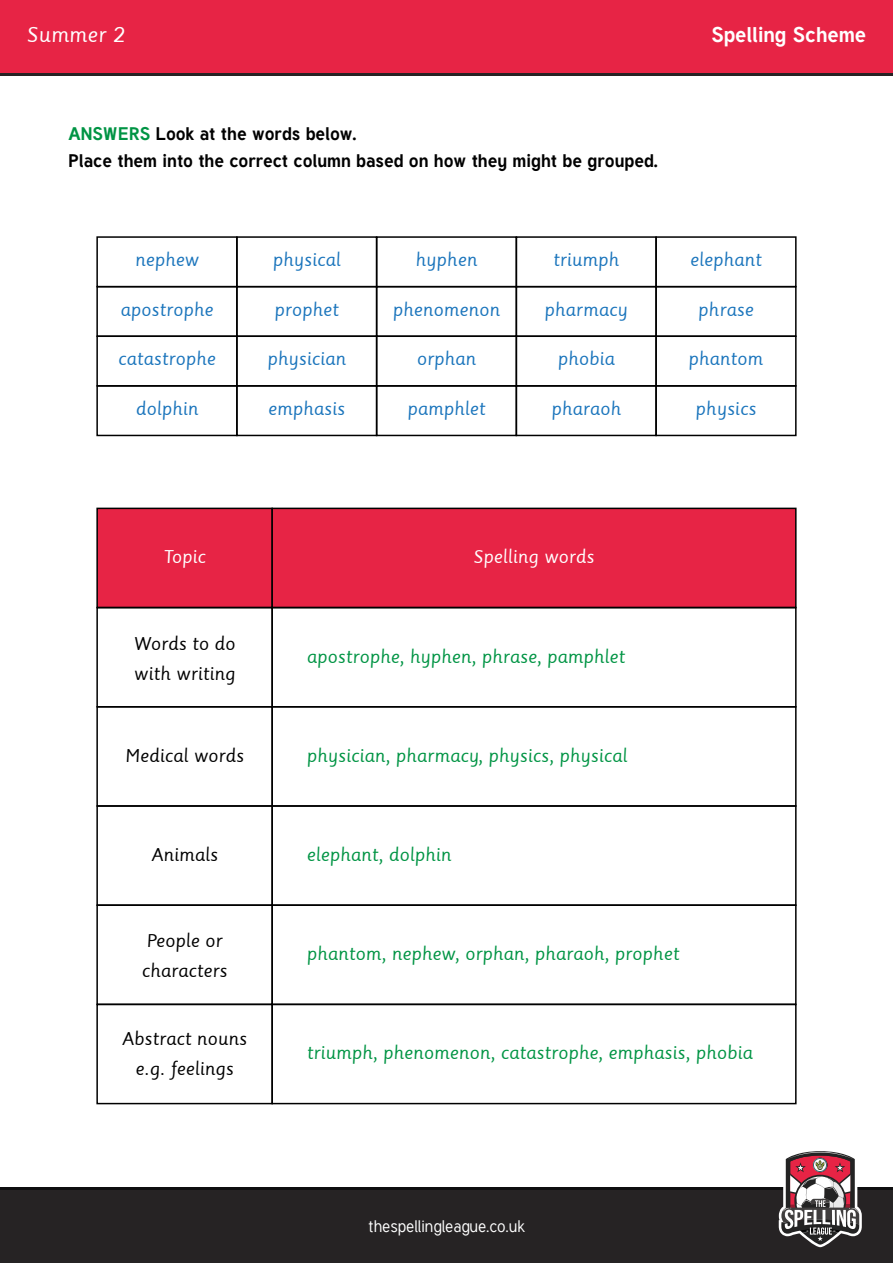
<style>
.page{position:relative;width:893px;height:1263px;background:#fff}
.page>*{position:absolute;margin:0;border:0;box-sizing:border-box;transform-origin:0 0}
.t1{font:700 21px "Tuffy";color:#fff}
.t2{font:21px "Sassoon Primary";color:#fff}
.t3{font:18px "Sassoon Primary";color:#009444}
.t4{font:18px "Sassoon Primary";color:#1b75bc}
.t5{font:700 18px/27px "Tuffy";color:#000}
.t6{font:18px/30px "Sassoon Primary";color:#000}
.t7{font:18px "Sassoon Primary";color:#fff}
.t8{font:16.5px "Tuffy";color:#fff}
.s1{color:#009444}
</style>
<div class="page">
<svg style="left:0;top:72px;width:893px;height:4px;background:#56232c"></svg>
<div style="left:0;top:0;width:893px;height:72px;background:#e72445"></div>
<div style="left:0;top:1187px;width:893px;height:75px;background:#0f0f10"></div>
<div style="left:0;top:1190px;width:893px;height:73px;background:#262324"></div>
<svg style="left:779px;top:1151px;width:83px;height:96px"></svg>
<div style="left:96px;top:236px;width:142px;height:51px;border:2px solid #000"></div>
<div style="left:96px;top:286px;width:142px;height:51px;border:2px solid #000"></div>
<div style="left:236px;top:236px;width:141px;height:51px;border:2px solid #000"></div>
<div style="left:236px;top:286px;width:141px;height:51px;border:2px solid #000"></div>
<div style="left:376px;top:236px;width:141px;height:51px;border:2px solid #000"></div>
<div style="left:376px;top:286px;width:141px;height:51px;border:2px solid #000"></div>
<div style="left:516px;top:236px;width:141px;height:51px;border:2px solid #000"></div>
<div style="left:516px;top:286px;width:141px;height:51px;border:2px solid #000"></div>
<div style="left:655px;top:236px;width:142px;height:51px;border:2px solid #000"></div>
<div style="left:655px;top:286px;width:142px;height:51px;border:2px solid #000"></div>
<div style="left:96px;top:335px;width:142px;height:52px;border:2px solid #000"></div>
<div style="left:96px;top:385px;width:142px;height:51px;border:2px solid #000"></div>
<div style="left:236px;top:335px;width:141px;height:52px;border:2px solid #000"></div>
<div style="left:236px;top:385px;width:141px;height:51px;border:2px solid #000"></div>
<div style="left:376px;top:335px;width:141px;height:52px;border:2px solid #000"></div>
<div style="left:376px;top:385px;width:141px;height:51px;border:2px solid #000"></div>
<div style="left:516px;top:335px;width:141px;height:52px;border:2px solid #000"></div>
<div style="left:516px;top:385px;width:141px;height:51px;border:2px solid #000"></div>
<div style="left:655px;top:335px;width:142px;height:52px;border:2px solid #000"></div>
<div style="left:655px;top:385px;width:142px;height:51px;border:2px solid #000"></div>
<div style="left:96px;top:508px;width:177px;height:100px;background:#e72445;border:2px solid #000"></div>
<div style="left:271px;top:508px;width:526px;height:100px;background:#e72445;border:2px solid #000"></div>
<div style="left:96px;top:607px;width:177px;height:100px;border:2px solid #000"></div>
<div style="left:271px;top:607px;width:526px;height:100px;border:2px solid #000"></div>
<div style="left:96px;top:706px;width:177px;height:101px;border:2px solid #000"></div>
<div style="left:271px;top:706px;width:526px;height:101px;border:2px solid #000"></div>
<div style="left:96px;top:805px;width:177px;height:101px;border:2px solid #000"></div>
<div style="left:271px;top:805px;width:526px;height:101px;border:2px solid #000"></div>
<div style="left:96px;top:904px;width:177px;height:101px;border:2px solid #000"></div>
<div style="left:271px;top:904px;width:526px;height:101px;border:2px solid #000"></div>
<div style="left:96px;top:1004px;width:177px;height:100px;border:2px solid #000"></div>
<div style="left:271px;top:1004px;width:526px;height:100px;border:2px solid #000"></div>
<p class="t2" style="left:27px;top:22px;width:100px">Summer 2</p>
<p class="t1" style="left:711px;top:18px;width:156px">Spelling Scheme</p>
<p class="t5" style="left:68px;top:119px;width:591px"><span class="s1">ANSWERS</span> Look at the words below.<br>Place them into the correct column based on how they might be grouped.</p>
<p class="t4" style="left:135px;top:249px;width:66px">nephew</p>
<p class="t4" style="left:273px;top:249px;width:70px">physical</p>
<p class="t4" style="left:416px;top:249px;width:63px">hyphen</p>
<p class="t4" style="left:553px;top:249px;width:68px">triumph</p>
<p class="t4" style="left:690px;top:249px;width:73px">elephant</p>
<p class="t4" style="left:120px;top:299px;width:95px">apostrophe</p>
<p class="t4" style="left:275px;top:299px;width:66px">prophet</p>
<p class="t4" style="left:393px;top:299px;width:109px">phenomenon</p>
<p class="t4" style="left:545px;top:299px;width:85px">pharmacy</p>
<p class="t4" style="left:698px;top:299px;width:57px">phrase</p>
<p class="t4" style="left:118px;top:349px;width:99px">catastrophe</p>
<p class="t4" style="left:267px;top:349px;width:80px">physician</p>
<p class="t4" style="left:417px;top:349px;width:61px">orphan</p>
<p class="t4" style="left:558px;top:349px;width:59px">phobia</p>
<p class="t4" style="left:689px;top:349px;width:76px">phantom</p>
<p class="t4" style="left:136px;top:398px;width:64px">dolphin</p>
<p class="t4" style="left:268px;top:398px;width:78px">emphasis</p>
<p class="t4" style="left:407px;top:398px;width:79px">pamphlet</p>
<p class="t4" style="left:551px;top:398px;width:71px">pharaoh</p>
<p class="t4" style="left:696px;top:398px;width:62px">physics</p>
<p class="t7" style="left:163px;top:546px;width:44px">Topic</p>
<p class="t7" style="left:473px;top:546px;width:123px">Spelling words</p>
<p class="t6" style="left:134px;top:629px;width:103px">Words to do with writing</p>
<p class="t3" style="left:307px;top:646px;width:320px">apostrophe, hyphen, phrase, pamphlet</p>
<p class="t6" style="left:125px;top:741px;width:120px">Medical words</p>
<p class="t3" style="left:307px;top:745px;width:322px">physician, pharmacy, physics, physical</p>
<p class="t6" style="left:151px;top:840px;width:68px">Animals</p>
<p class="t3" style="left:307px;top:844px;width:146px">elephant, dolphin</p>
<p class="t6" style="left:142px;top:926px;width:87px">People or characters</p>
<p class="t6" style="left:122px;top:1024px;width:126px;text-align:center">Abstract nouns e.g. feelings</p>
<p class="t3" style="left:307px;top:943px;width:374px">phantom, nephew, orphan, pharaoh, prophet</p>
<p class="t3" style="left:307px;top:1042px;width:448px">triumph, phenomenon, catastrophe, emphasis, phobia</p>
<p class="t8" style="left:368px;top:1216px;width:158px">thespellingleague.co.uk</p>
</div>
